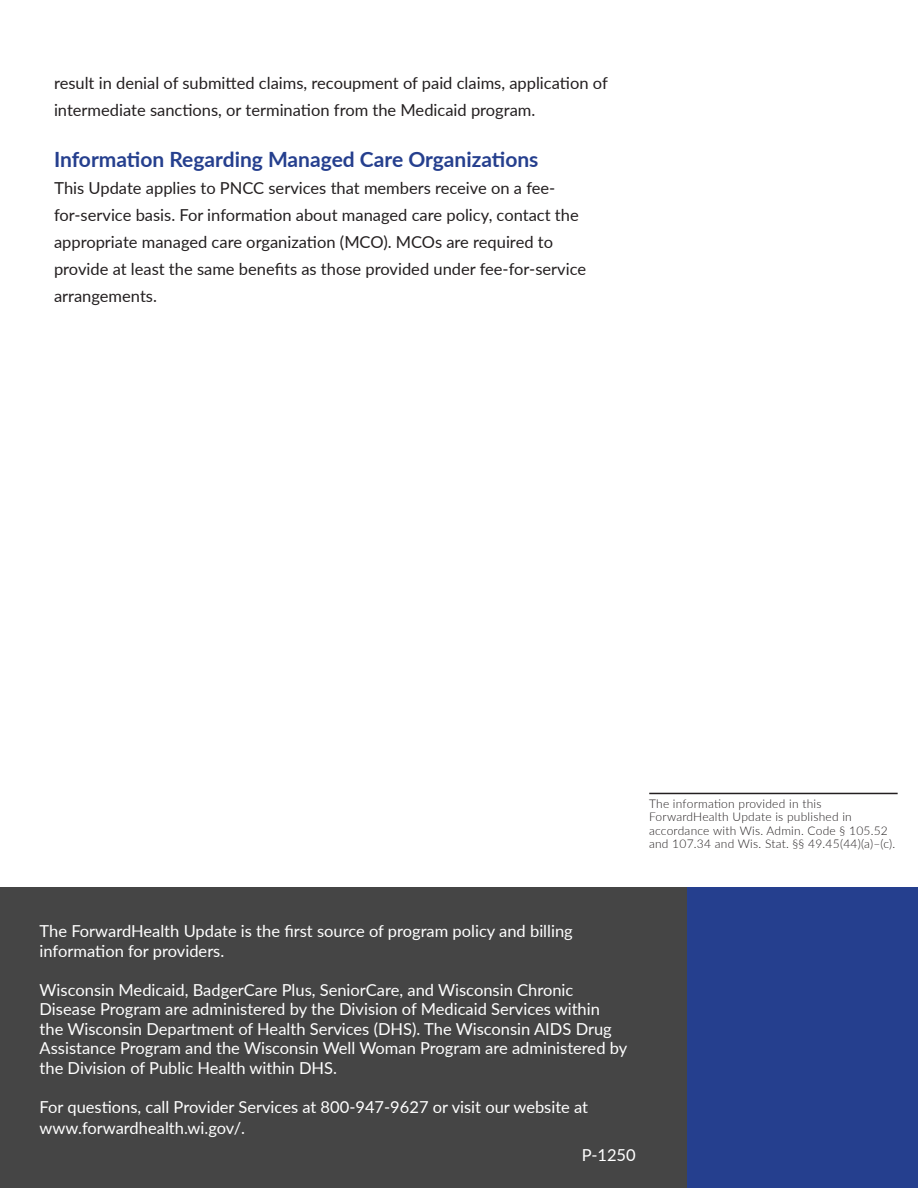
<style>
.page{position:relative;width:918px;height:1188px;background:#fff}
.page>*{position:absolute;margin:0;border:0;box-sizing:border-box;transform-origin:0 0}
.Heading_1{font:700 21px "Lato";color:#253f8e}
.t1{font:16.5px/19.5px "Lato";color:#fff}
.Body_Text_for_Update{font:16.5px/27px "Lato";color:#231f20}
.t2{font:300 12px/13.5px "Lato";letter-spacing:.02em;color:#231f20}
.s1{font-family:"Arial"}
</style>
<div class="page">
<div style="left:0;top:888px;width:688px;height:300px;background:#454545"></div>
<div style="left:688px;top:888px;width:230px;height:300px;background:#253f8e"></div>
<hr style="left:649px;top:793px;width:249px;height:1px;background:#231f20">
<p class="Body_Text_for_Update" style="left:54px;top:69px;width:555px">result in denial of submitted claims, recoupment of paid claims, application of intermediate sanctions, or termination from the Medicaid program.</p>
<p class="Heading_1" style="left:54px;top:144px;width:486px">Information Regarding Managed Care Organizations</p>
<p class="Body_Text_for_Update" style="left:54px;top:174px;width:534px"><span class="s1">T</span>his Update applies to PNCC services that members receive on a fee&shy;for-service basis. For information about managed care policy, contact the appropriate managed care organization (MCO). MCOs are required to provide at least the same benefits as those provided under fee-for-service arrangements.</p>
<p class="t2" style="left:649px;top:796px;width:248px">The information provided in this ForwardHealth Update is published in accordance with Wis. Admin. Code § 105.52 and 107.34 and Wis. Stat. §§ 49.45(44)(a)–(c).</p>
<p class="t1" style="left:40px;top:921px;width:535px">The ForwardHealth Update is the first source of program policy and billing information for providers.</p>
<p class="t1" style="left:40px;top:979px;width:589px">Wisconsin Medicaid, BadgerCare Plus, SeniorCare, and Wisconsin Chronic Disease Program are administered by the Division of Medicaid Services within the Wisconsin Department of Health Services (DHS). The Wisconsin AIDS Drug Assistance Program and the Wisconsin Well Woman Program are administered by the Division of Public Health within DHS.</p>
<p class="t1" style="left:40px;top:1096px;width:550px;line-height:21px">For questions, call Provider Services at 800-947-9627 or visit our website at www.forwardhealth.wi.gov/.</p>
<p class="t1" style="left:582px;top:1144px;width:55px">P-1250</p>
</div>
